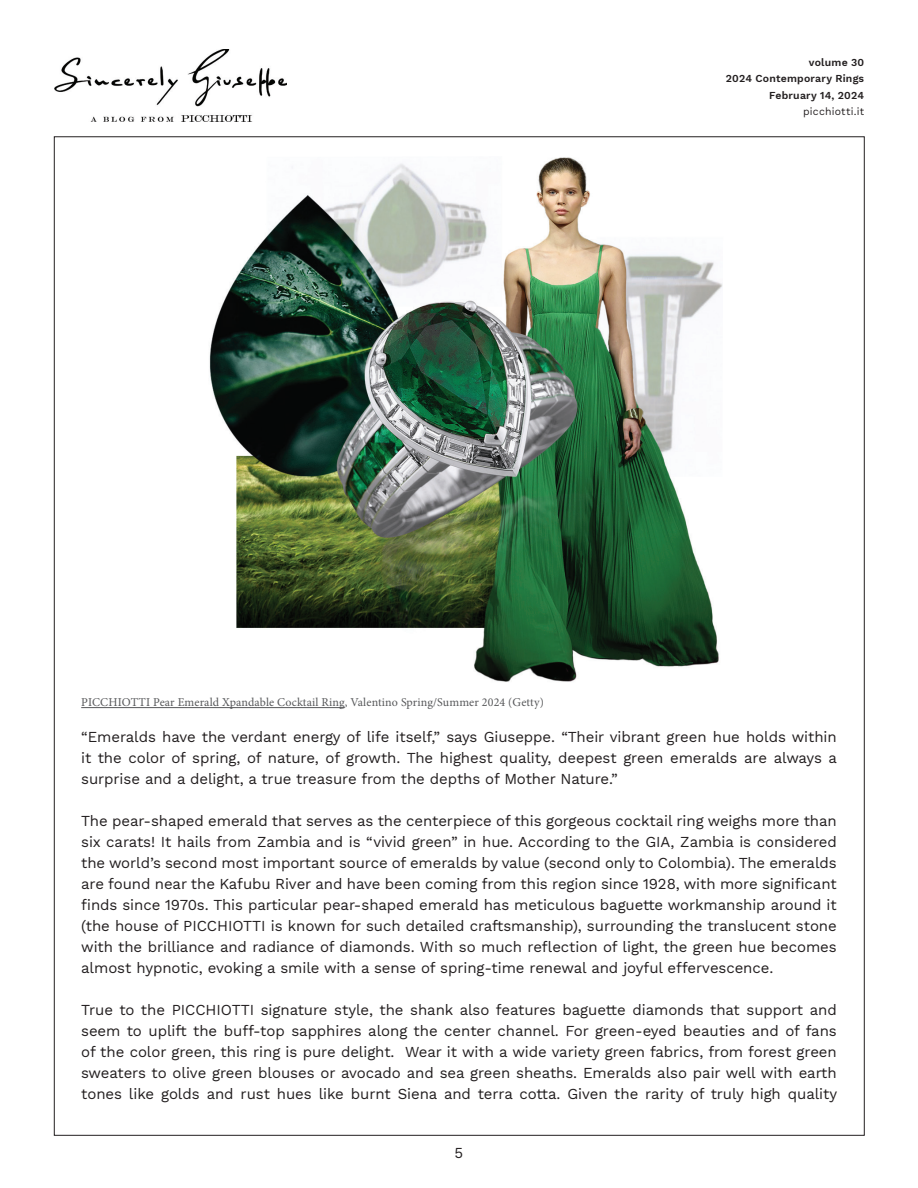
<style>
.page{position:relative;width:918px;height:1188px;background:#fff}
.page>*{position:absolute;margin:0;border:0;box-sizing:border-box;transform-origin:0 0}
.t1{font:15px/21px "Work Sans";letter-spacing:-.005em;color:#231f20;text-align:justify}
.t2{font:12px "Minion Pro";letter-spacing:.01em;color:#57585a}
.t3{font:600 10.5px/16.5px "Work Sans";letter-spacing:.02em;color:#231f20;text-align:right}
.t4{font:10.5px "Work Sans";letter-spacing:.015em;color:#231f20}
</style>
<div class="page">
<hr style="left:81px;top:707px;width:264px;height:1px;background:#57585a">
<img style="left:54px;top:49px;width:233px;height:73px">
<img style="left:209px;top:157px;width:514px;height:525px">
<p class="t3" style="left:726px;top:53px;width:140px">volume 30<br>2024 Contemporary Rings<br>February 14, 2024</p>
<p class="t4" style="left:803px;top:103px;width:62px">picchiotti.it</p>
<p class="t2" style="left:81px;top:695px;width:464px">PICCHIOTTI Pear Emerald Xpandable Cocktail Ring, Valentino Spring/Summer 2024 (Getty)</p>
<p class="t1" style="left:81px;top:726px;width:757px">“Emeralds have the verdant energy of life itself,” says Giuseppe. “Their vibrant green hue holds within it the color of spring, of nature, of growth. The highest quality, deepest green emeralds are always a surprise and a delight, a true treasure from the depths of Mother Nature.”</p>
<p class="t1" style="left:81px;top:810px;width:757px">The pear-shaped emerald that serves as the centerpiece of this gorgeous cocktail ring weighs more than six carats! It hails from Zambia and is “vivid green” in hue. According to the GIA, Zambia is considered the world’s second most important source of emeralds by value (second only to Colombia). The emeralds are found near the Kafubu River and have been coming from this region since 1928, with more significant finds since 1970s. This particular pear-shaped emerald has meticulous baguette workmanship around it (the house of PICCHIOTTI is known for such detailed craftsmanship), surrounding the translucent stone with the brilliance and radiance of diamonds. With so much reflection of light, the green hue becomes almost hypnotic, evoking a smile with a sense of spring-time renewal and joyful effervescence.</p>
<p class="t1" style="left:81px;top:999px;width:757px">True to the PICCHIOTTI signature style, the shank also features baguette diamonds that support and seem to uplift the buff-top sapphires along the center channel. For green-eyed beauties and of fans of the color green, this ring is pure delight. Wear it with a wide variety green fabrics, from forest green sweaters to olive green blouses or avocado and sea green sheaths. Emeralds also pair well with earth tones like golds and rust hues like burnt Siena and terra cotta. Given the rarity of truly high quality</p>
<p class="t1" style="left:455px;top:1142px;width:10px">5</p>
</div>
